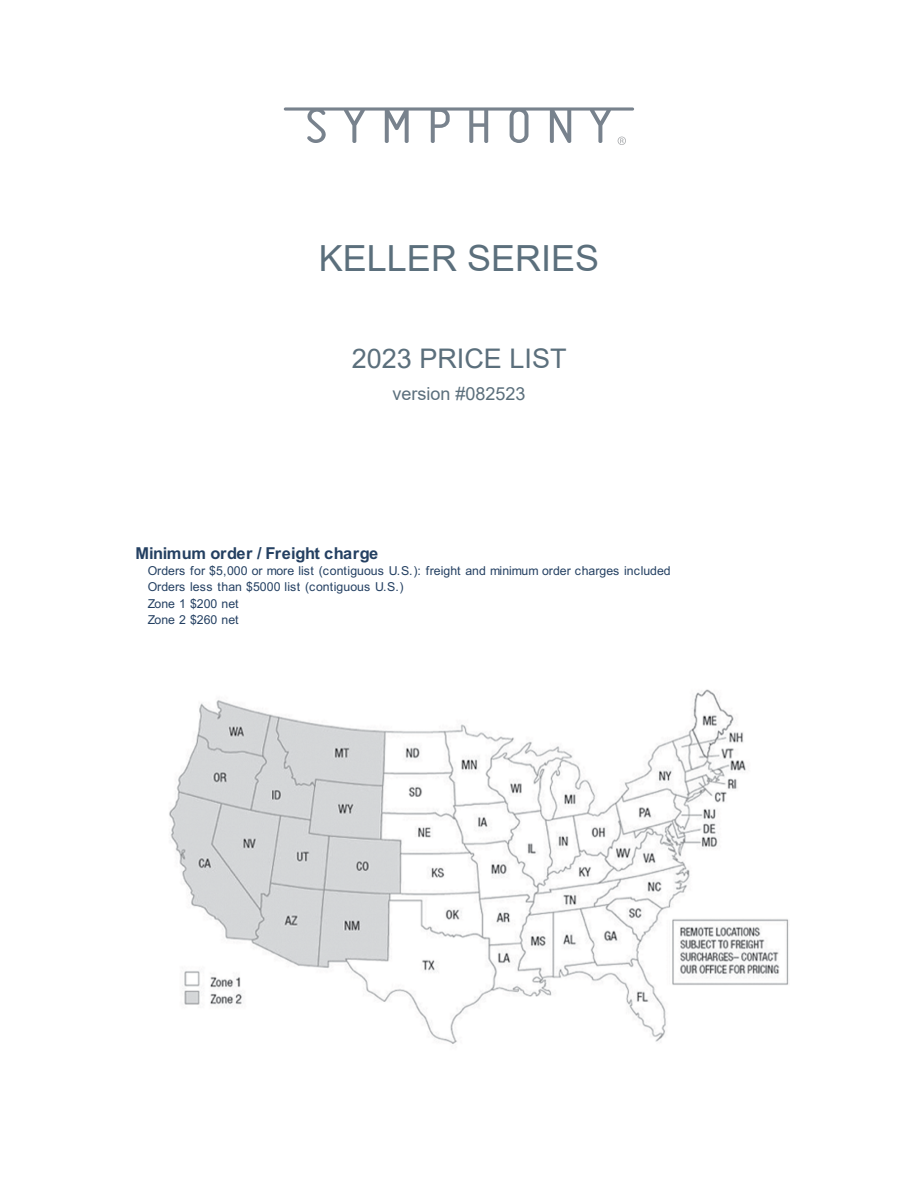
<style>
.page{position:relative;width:918px;height:1188px;background:#fff}
.page>*{position:absolute;margin:0;border:0;box-sizing:border-box;transform-origin:0 0}
.t1{font:36px "Arial";color:#5b6f7c}
.t2{font:27px "Arial";color:#5b6f7c}
.t3{font:18px "Arial";color:#5b6f7c}
.t4{font:700 16.35px "Arial";letter-spacing:-.03em;color:#244062}
.t5{font:12.3px/16.4px "Arial";color:#244062}
</style>
<div class="page">
<svg style="left:284px;top:107px;width:350px;height:38px"></svg>
<img style="left:169px;top:689px;width:620px;height:355px">
<p class="t1" style="left:319px;top:233px;width:282px">KELLER SERIES</p>
<p class="t2" style="left:352px;top:340px;width:216px">2023 PRICE LIST</p>
<p class="t3" style="left:392px;top:382px;width:135px">version #082523</p>
<p class="t4" style="left:135px;top:541px;width:245px">Minimum order / Freight charge</p>
<p class="t5" style="left:148px;top:562px;width:525px">Orders for $5,000 or more list (contiguous U.S.): freight and minimum order charges included Orders less than $5000 list (contiguous U.S.)<br>Zone 1 $200 net<br>Zone 2 $260 net</p>
</div>
